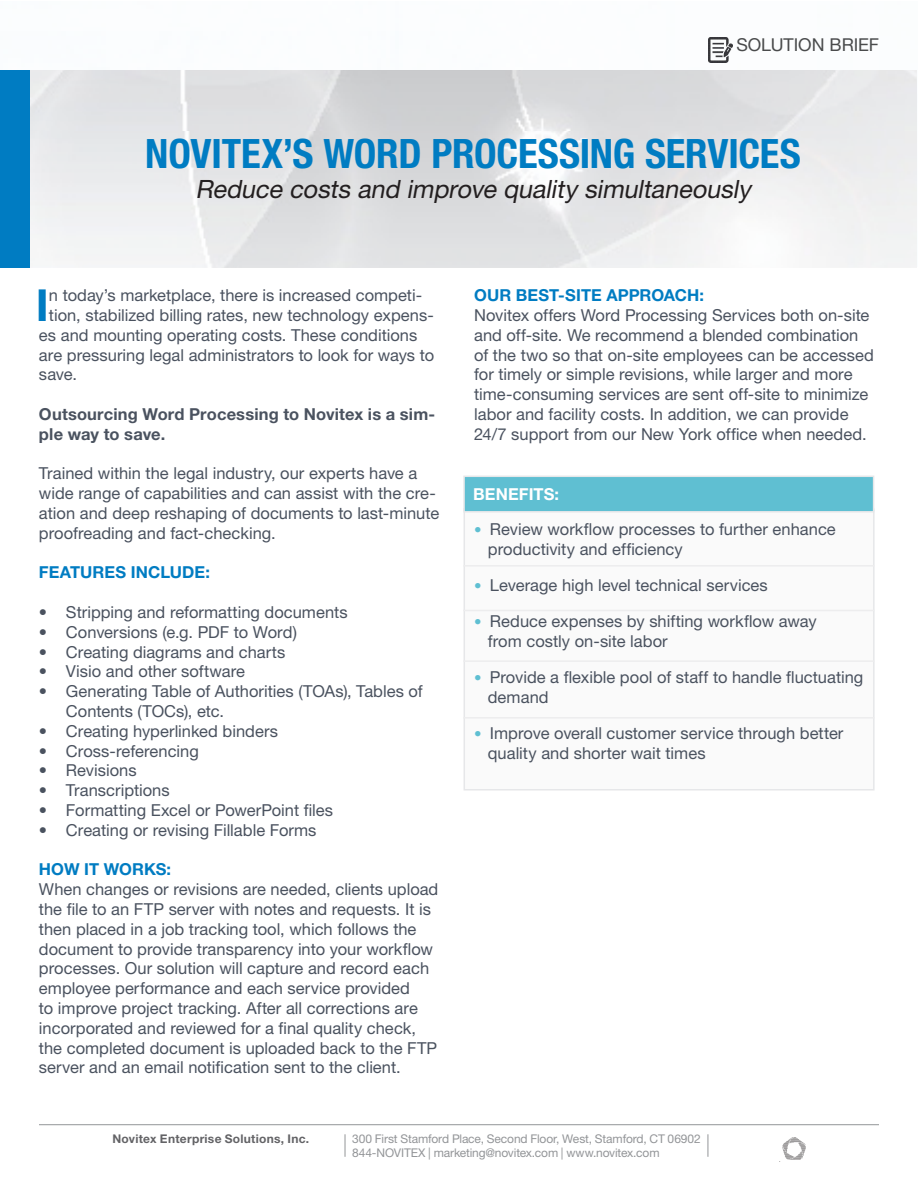
<style>
.page{position:relative;width:918px;height:1188px;background:#fff}
.page>*{position:absolute;margin:0;border:0;box-sizing:border-box;transform-origin:0 0}
.Body_Text_-_Black{font:700 44.25px "Helvetica Neue LT Std";color:#007cc2}
.Solution_Title_Text{font:700 condensed 40.5px "Helvetica Neue LT Std";letter-spacing:-.005em;color:#007cc2}
.Solution_Subhead{font:italic 25.2px "Helvetica Neue LT Std";color:#231f20}
.t1{font:17.7px "Helvetica Neue LT Std";letter-spacing:-.005em;color:#4b4c4d}
.Body_Text_-_Black-2{font:16.5px/19.8px "Helvetica Neue LT Std";color:#4a525f}
.Body_Text_-_Black-3{font:700 16.5px/19.8px "Helvetica Neue LT Std";letter-spacing:.01em;color:#4a525f}
.Body_Text_-_Black-4{font:700 16.5px "Helvetica Neue LT Std";letter-spacing:.005em;color:#007cc2}
.Body_Text_-_Black-5{font:700 16.5px "Helvetica Neue LT Std";letter-spacing:.01em;color:#fff}
.t2{font:12px/14.1px "Helvetica Neue LT Std";letter-spacing:-.01em;color:#939598}
.t3{font:700 12px "Helvetica Neue LT Std";letter-spacing:.02em;color:#636366}
.s1{font-size:15px;color:#5fbfd2}
</style>
<div class="page">
<hr style="left:39px;top:1124px;width:840px;height:1px;background:#939598">
<img style="left:782px;top:1137px;width:23px;height:23px">
<svg style="left:345px;top:1134px;width:1px;height:23px"></svg>
<svg style="left:708px;top:1134px;width:1px;height:23px"></svg>
<img style="left:29px;top:70px;width:888px;height:197px">
<div style="left:0;top:70px;width:29px;height:197px;background:#007cc2"></div>
<div style="left:464px;top:509px;width:411px;height:281px;background:#fafafa;border:2px solid #e6e7e9"></div>
<hr style="left:463px;top:565px;width:411px;height:2px;background:#ededee">
<hr style="left:463px;top:610px;width:411px;height:1px;background:#ededee">
<hr style="left:463px;top:660px;width:411px;height:2px;background:#ededee">
<hr style="left:463px;top:717px;width:411px;height:2px;background:#ededee">
<div style="left:463px;top:476px;width:411px;height:37px;background:#5fbfd2;border:2px solid #e6e7e9"></div>
<p class="t1" style="left:736px;top:34px;width:144px">SOLUTION BRIEF</p>
<p class="Solution_Title_Text" style="left:145px;top:129px;width:657px">NOVITEX’S WORD PROCESSING SERVICES</p>
<p class="Solution_Subhead" style="left:195px;top:174px;width:557px">Reduce costs and improve quality simultaneously</p>
<p class="Body_Text_-_Black" style="left:36px;top:278px;width:15px">I</p>
<p class="Body_Text_-_Black-2" style="left:49px;top:285px;width:375px">n today’s marketplace, there is increased competi-</p>
<p class="Body_Text_-_Black-2" style="left:49px;top:305px;width:386px">tion, stabilized billing rates, new technology expens-</p>
<p class="Body_Text_-_Black-2" style="left:39px;top:325px;width:380px">es and mounting operating costs. These conditions</p>
<p class="Body_Text_-_Black-2" style="left:39px;top:345px;width:397px">are pressuring legal administrators to look for ways to</p>
<p class="Body_Text_-_Black-2" style="left:39px;top:364px;width:40px">save.</p>
<p class="Body_Text_-_Black-3" style="left:39px;top:404px;width:398px">Outsourcing Word Processing to Novitex is a sim&shy;ple way to save.</p>
<p class="Body_Text_-_Black-2" style="left:39px;top:463px;width:402px">Trained within the legal industry, our experts have a wide range of capabilities and can assist with the cre&shy;ation and deep reshaping of documents to last-minute proofreading and fact-checking.</p>
<p class="Body_Text_-_Black-4" style="left:39px;top:562px;width:173px">FEATURES INCLUDE:</p>
<p class="Body_Text_-_Black-2" style="left:39px;top:602px;width:310px">• Stripping and reformatting documents</p>
<p class="Body_Text_-_Black-2" style="left:39px;top:622px;width:260px">• Conversions (e.g. PDF to Word)</p>
<p class="Body_Text_-_Black-2" style="left:39px;top:642px;width:248px">• Creating diagrams and charts</p>
<p class="Body_Text_-_Black-2" style="left:39px;top:661px;width:208px">• Visio and other software</p>
<p class="Body_Text_-_Black-2" style="left:66px;top:681px;width:358px;text-indent:-27px">• Generating Table of Authorities (TOAs), Tables of<br>Contents (TOCs), etc.</p>
<p class="Body_Text_-_Black-2" style="left:39px;top:721px;width:241px">• Creating hyperlinked binders</p>
<p class="Body_Text_-_Black-2" style="left:39px;top:741px;width:161px">• Cross-referencing</p>
<p class="Body_Text_-_Black-2" style="left:39px;top:760px;width:99px">• Revisions</p>
<p class="Body_Text_-_Black-2" style="left:39px;top:780px;width:132px">• Transcriptions</p>
<p class="Body_Text_-_Black-2" style="left:39px;top:800px;width:296px">• Formatting Excel or PowerPoint files</p>
<p class="Body_Text_-_Black-2" style="left:39px;top:820px;width:279px">• Creating or revising Fillable Forms</p>
<p class="Body_Text_-_Black-4" style="left:39px;top:859px;width:134px">HOW IT WORKS:</p>
<p class="Body_Text_-_Black-2" style="left:39px;top:879px;width:401px">When changes or revisions are needed, clients upload the file to an FTP server with notes and requests. It is then placed in a job tracking tool, which follows the document to provide transparency into your workflow processes. Our solution will capture and record each employee performance and each service provided<br>to improve project tracking. After all corrections are incorporated and reviewed for a final quality check, the completed document is uploaded back to the FTP server and an email notification sent to the client.</p>
<p class="Body_Text_-_Black-4" style="left:474px;top:285px;width:232px">OUR BEST-SITE APPROACH:</p>
<p class="Body_Text_-_Black-2" style="left:474px;top:305px;width:401px">Novitex offers Word Processing Services both on-site and off-site. We recommend a blended combination of the two so that on-site employees can be accessed for timely or simple revisions, while larger and more time-consuming services are sent off-site to minimize labor and facility costs. In addition, we can provide 24/7 support from our New York office when needed.</p>
<p class="Body_Text_-_Black-5" style="left:473px;top:484px;width:88px">BENEFITS:</p>
<p class="Body_Text_-_Black-2" style="left:474px;top:519px;width:363px"><span class="s1">•</span> Review workflow processes to further enhance</p>
<p class="Body_Text_-_Black-2" style="left:488px;top:539px;width:196px">productivity and efficiency</p>
<p class="Body_Text_-_Black-2" style="left:474px;top:575px;width:295px"><span class="s1">•</span> Leverage high level technical services</p>
<p class="Body_Text_-_Black-2" style="left:474px;top:611px;width:344px"><span class="s1">•</span> Reduce expenses by shifting workflow away</p>
<p class="Body_Text_-_Black-2" style="left:488px;top:631px;width:181px">from costly on-site labor</p>
<p class="Body_Text_-_Black-2" style="left:474px;top:667px;width:391px"><span class="s1">•</span> Provide a flexible pool of staff to handle fluctuating</p>
<p class="Body_Text_-_Black-2" style="left:488px;top:687px;width:62px">demand</p>
<p class="Body_Text_-_Black-2" style="left:474px;top:723px;width:371px"><span class="s1">•</span> Improve overall customer service through better</p>
<p class="Body_Text_-_Black-2" style="left:488px;top:743px;width:219px">quality and shorter wait times</p>
<p class="t3" style="left:113px;top:1131px;width:198px">Novitex Enterprise Solutions, Inc.</p>
<p class="t2" style="left:352px;top:1131px;width:350px">300 First Stamford Place, Second Floor, West, Stamford, CT 06902<br>844-NOVITEX | marketing@novitex.com | www.novitex.com</p>
</div>
